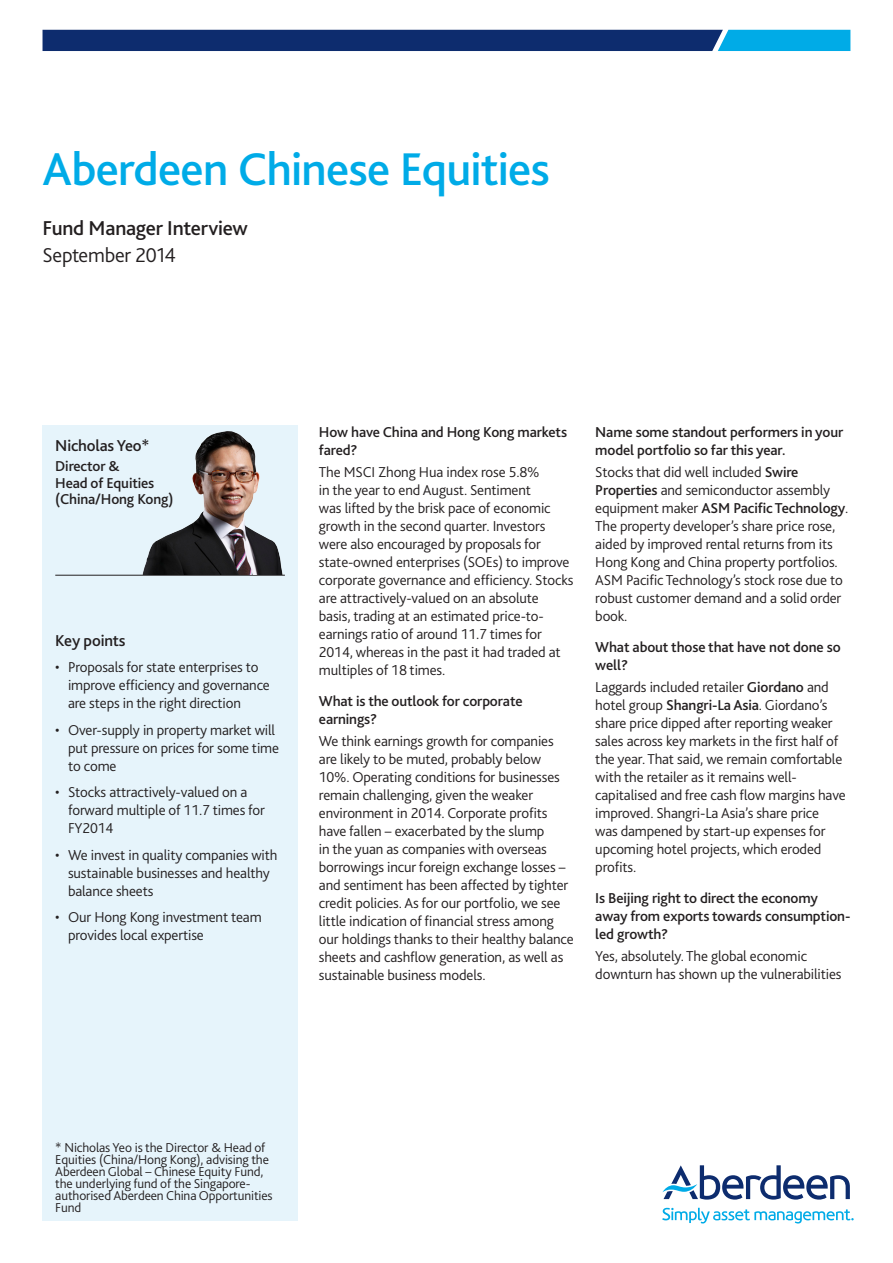
<style>
.page{position:relative;width:893px;height:1263px;background:#fff}
.page>*{position:absolute;margin:0;border:0;box-sizing:border-box;transform-origin:0 0}
.AAM-Lit_FC_Heading{font:500 48px "Bliss 2";letter-spacing:-.015em;color:#00abe7}
.AAM-Lit_FC_Sub_Headi{font:500 21px "Bliss 2";letter-spacing:-.01em;color:#231f20}
.AAM-Lit_FC_Sub_Headi-2{font:300 21px "Bliss 2";letter-spacing:-.015em;color:#231f20}
.AAM-Lit_Subhead_11pt{font:500 16.5px "Bliss 2";letter-spacing:-.01em;color:#231f20}
.AAM-Lit_Body_9_5pt_L{font:300 15px/18px "Bliss 2";letter-spacing:-.01em;color:#231f20}
.AAM-Lit_Body_9_5pt_L-2{font:500 15px/18px "Bliss 2";letter-spacing:-.01em;color:#231f20}
.AAM-Lit_Subhead_9_5p{font:500 15px/16.5px "Bliss 2";letter-spacing:-.01em;color:#231f20}
.t1{font:300 13.5px/12px "Bliss 2";letter-spacing:-.01em;color:#231f20}
.s1{font-weight:500}
</style>
<div class="page">
<svg style="left:43px;top:30px;width:807px;height:21px;background:#0c4182"></svg>
<svg style="left:662px;top:1165px;width:188px;height:34px"></svg>
<svg style="left:662px;top:1208px;width:192px;height:15px"></svg>
<div style="left:43px;top:425px;width:255px;height:795px;background:#e6f4fb"></div>
<hr style="left:55px;top:575px;width:230px;height:1px;background:#231f20">
<img style="left:138px;top:431px;width:147px;height:144px">
<p class="AAM-Lit_FC_Heading" style="left:43px;top:140px;width:509px">Aberdeen Chinese Equities</p>
<p class="AAM-Lit_FC_Sub_Headi" style="left:43px;top:215px;width:207px">Fund Manager Interview</p>
<p class="AAM-Lit_FC_Sub_Headi-2" style="left:43px;top:242px;width:135px">September 2014</p>
<p class="AAM-Lit_Subhead_11pt" style="left:55px;top:435px;width:96px">Nicholas Yeo*</p>
<p class="AAM-Lit_Subhead_9_5p" style="left:55px;top:458px;width:101px">Director &amp;<br>Head of Equities</p>
<p class="AAM-Lit_Subhead_9_5p" style="left:55px;top:491px;width:120px">(China/Hong Kong)</p>
<p class="AAM-Lit_Subhead_11pt" style="left:55px;top:630px;width:72px">Key points</p>
<p class="AAM-Lit_Body_9_5pt_L" style="left:68px;top:658px;width:203px;text-indent:-13px">• Proposals for state enterprises to improve efficiency and governance are steps in the right direction</p>
<p class="AAM-Lit_Body_9_5pt_L" style="left:68px;top:721px;width:213px;text-indent:-13px">• Over-supply in property market will put pressure on prices for some time to come</p>
<p class="AAM-Lit_Body_9_5pt_L" style="left:68px;top:783px;width:198px;text-indent:-13px">• Stocks attractively-valued on a forward multiple of 11.7 times for<br>FY2014</p>
<p class="AAM-Lit_Body_9_5pt_L" style="left:68px;top:846px;width:211px;text-indent:-13px">• We invest in quality companies with sustainable businesses and healthy balance sheets</p>
<p class="AAM-Lit_Body_9_5pt_L" style="left:68px;top:908px;width:195px;text-indent:-13px">• Our Hong Kong investment team provides local expertise</p>
<p class="AAM-Lit_Body_9_5pt_L-2" style="left:319px;top:423px;width:250px">How have China and Hong Kong markets fared?</p>
<p class="AAM-Lit_Body_9_5pt_L" style="left:319px;top:463px;width:256px">The MSCI Zhong Hua index rose 5.8%<br>in the year to end August. Sentiment<br>was lifted by the brisk pace of economic growth in the second quarter. Investors were also encouraged by proposals for state-owned enterprises (SOEs) to improve corporate governance and efficiency. Stocks are attractively-valued on an absolute basis, trading at an estimated price-to&shy;earnings ratio of around 11.7 times for 2014, whereas in the past it had traded at multiples of 18 times.</p>
<p class="AAM-Lit_Body_9_5pt_L-2" style="left:319px;top:692px;width:205px">What is the outlook for corporate earnings?</p>
<p class="AAM-Lit_Body_9_5pt_L" style="left:319px;top:732px;width:256px">We think earnings growth for companies are likely to be muted, probably below 10%. Operating conditions for businesses remain challenging, given the weaker environment in 2014. Corporate profits have fallen – exacerbated by the slump<br>in the yuan as companies with overseas borrowings incur foreign exchange losses – and sentiment has been affected by tighter credit policies. As for our portfolio, we see little indication of financial stress among our holdings thanks to their healthy balance sheets and cashflow generation, as well as sustainable business models.</p>
<p class="AAM-Lit_Body_9_5pt_L-2" style="left:595px;top:423px;width:249px">Name some standout performers in your model portfolio so far this year.</p>
<p class="AAM-Lit_Body_9_5pt_L" style="left:595px;top:463px;width:255px">Stocks that did well included <span class="s1">Swire Properties</span> and semiconductor assembly equipment maker <span class="s1">ASM Pacific Technology</span>.<br>The property developer’s share price rose, aided by improved rental returns from its Hong Kong and China property portfolios.<br>ASM Pacific Technology’s stock rose due to robust customer demand and a solid order book.</p>
<p class="AAM-Lit_Body_9_5pt_L-2" style="left:595px;top:638px;width:247px">What about those that have not done so well?</p>
<p class="AAM-Lit_Body_9_5pt_L" style="left:595px;top:678px;width:252px">Laggards included retailer <span class="s1">Giordano</span> and hotel group <span class="s1">Shangri-La Asia</span>. Giordano’s share price dipped after reporting weaker sales across key markets in the first half of the year. That said, we remain comfortable with the retailer as it remains well&shy;capitalised and free cash flow margins have improved. Shangri-La Asia’s share price<br>was dampened by start-up expenses for upcoming hotel projects, which eroded profits.</p>
<p class="AAM-Lit_Body_9_5pt_L-2" style="left:595px;top:889px;width:257px">Is Beijing right to direct the economy away from exports towards consumption&shy;led growth?</p>
<p class="AAM-Lit_Body_9_5pt_L" style="left:595px;top:947px;width:248px">Yes, absolutely. The global economic downturn has shown up the vulnerabilities</p>
<p class="t1" style="left:55px;top:1142px;width:219px">* Nicholas Yeo is the Director &amp; Head of Equities (China/Hong Kong), advising the Aberdeen Global – Chinese Equity Fund, the underlying fund of the Singapore&shy;authorised Aberdeen China Opportunities Fund</p>
</div>
